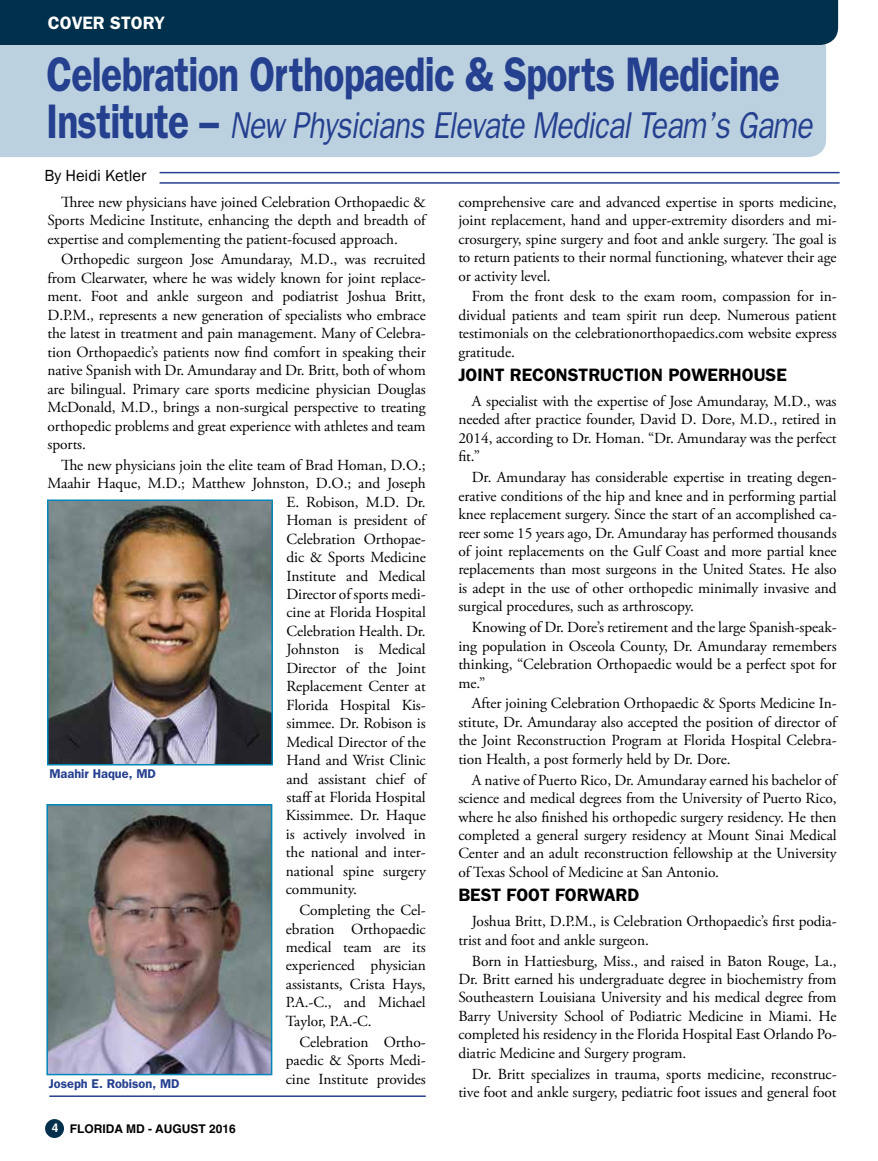
<style>
.page{position:relative;width:878px;height:1161px;background:#fff}
.page>*{position:absolute;margin:0;border:0;box-sizing:border-box;transform-origin:0 0}
.t1{font:600 48.75px "Franklin Gothic";letter-spacing:-.02em;color:#25408f;scale:.8 1}
.t2{font:italic 37.5px "Franklin Gothic";letter-spacing:-.02em;color:#25408f;scale:.8 1}
.t3{font:600 18px "Franklin Gothic";color:#000}
.t4{font:600 18px "Franklin Gothic";color:#fff}
.t5{font:16.5px "Franklin Gothic";color:#000}
.t6{font:15.3px/18.5px "Adobe Garamond Pro";letter-spacing:-.005em;color:#000;text-align:justify}
.t7{font:600 12.75px "Franklin Gothic";color:#25408f}
.t8{font:700 12px "Helvetica";color:#000}
.s1{font-weight:600;font-style:normal;font-size:48.75px}
.s2{color:#fff}
</style>
<div class="page">
<div style="left:45px;top:1119px;width:19px;height:19px;background:#00304b;border-radius:50%"></div>
<div style="left:0;top:45px;width:826px;height:112px;background:#bcd1df"></div>
<div style="left:0;top:0;width:838px;height:45px;background:#00304b"></div>
<hr style="left:159px;top:172px;width:680px;height:1px;background:#25408f">
<hr style="left:159px;top:182px;width:680px;height:2px;background:#25408f">
<img style="left:50px;top:503px;width:220px;height:259px">
<div style="left:47px;top:500px;width:226px;height:265px;border:2px solid #0086b8"></div>
<img style="left:49px;top:807px;width:220px;height:265px">
<div style="left:46px;top:804px;width:226px;height:271px;border:2px solid #0086b8"></div>
<hr style="left:49px;top:1095px;width:377px;height:2px;background:#25408f">
<p class="t4" style="left:48px;top:12px;width:119px">COVER STORY</p>
<h1 class="t1" style="left:46px;top:46px;width:918px">Celebration Orthopaedic &amp; Sports Medicine</h1>
<h2 class="t2" style="left:46px;top:103px;width:959px"><span class="s1">Institute –</span> New Physicians Elevate Medical Team’s Game</h2>
<p class="t5" style="left:44px;top:166px;width:104px">By Heidi Ketler</p>
<p class="t6" style="left:47px;top:193px;width:380px;text-indent:13px">Three new physicians have joined Celebration Orthopaedic &amp; Sports Medicine Institute, enhancing the depth and breadth of expertise and complementing the patient-focused approach.</p>
<p class="t6" style="left:47px;top:251px;width:380px;text-indent:13px">Orthopedic surgeon Jose Amundaray, M.D., was recruited from Clearwater, where he was widely known for joint replace&shy;ment. Foot and ankle surgeon and podiatrist Joshua Britt, D.P.M., represents a new generation of specialists who embrace the latest in treatment and pain management. Many of Celebra&shy;tion Orthopaedic’s patients now find comfort in speaking their native Spanish with Dr. Amundaray and Dr. Britt, both of whom are bilingual. Primary care sports medicine physician Douglas McDonald, M.D., brings a non-surgical perspective to treating orthopedic problems and great experience with athletes and team sports.</p>
<p class="t6" style="left:61px;top:456px;width:366px">The new physicians join the elite team of Brad Homan, D.O.;</p>
<p class="t6" style="left:47px;top:475px;width:380px">Maahir Haque, M.D.; Matthew Johnston, D.O.; and Joseph</p>
<p class="t6" style="left:286px;top:493px;width:141px">E. Robison, M.D. Dr.</p>
<p class="t6" style="left:286px;top:512px;width:141px">Homan is president of</p>
<p class="t6" style="left:286px;top:530px;width:141px">Celebration Orthopae-</p>
<p class="t6" style="left:286px;top:549px;width:141px">dic &amp; Sports Medicine</p>
<p class="t6" style="left:286px;top:567px;width:141px">Institute and Medical</p>
<p class="t6" style="left:286px;top:585px;width:141px">Director of sports medi-</p>
<p class="t6" style="left:286px;top:604px;width:141px">cine at Florida Hospital</p>
<p class="t6" style="left:286px;top:622px;width:141px">Celebration Health. Dr.</p>
<p class="t6" style="left:286px;top:641px;width:141px">Johnston is Medical</p>
<p class="t6" style="left:286px;top:659px;width:141px">Director of the Joint</p>
<p class="t6" style="left:286px;top:678px;width:141px">Replacement Center at</p>
<p class="t6" style="left:286px;top:696px;width:141px">Florida Hospital Kis-</p>
<p class="t6" style="left:286px;top:715px;width:141px">simmee. Dr. Robison is</p>
<p class="t6" style="left:286px;top:733px;width:141px">Medical Director of the</p>
<p class="t6" style="left:286px;top:752px;width:141px">Hand and Wrist Clinic</p>
<p class="t6" style="left:286px;top:770px;width:141px">and assistant chief of</p>
<p class="t6" style="left:286px;top:788px;width:141px">staff at Florida Hospital</p>
<p class="t6" style="left:286px;top:807px;width:141px">Kissimmee. Dr. Haque</p>
<p class="t6" style="left:286px;top:825px;width:141px">is actively involved in</p>
<p class="t6" style="left:286px;top:844px;width:141px">the national and inter-</p>
<p class="t6" style="left:286px;top:862px;width:141px">national spine surgery</p>
<p class="t6" style="left:286px;top:881px;width:73px">community.</p>
<p class="t6" style="left:286px;top:902px;width:141px;text-indent:13px">Completing the Cel&shy;ebration Orthopaedic medical team are its experienced physician assistants, Crista Hays, P.A.-C., and Michael Taylor, P.A.-C.</p>
<p class="t6" style="left:286px;top:1033px;width:141px;text-indent:13px">Celebration Ortho&shy;paedic &amp; Sports Medi&shy;cine Institute provides</p>
<p class="t6" style="left:458px;top:193px;width:380px">comprehensive care and advanced expertise in sports medicine, joint replacement, hand and upper-extremity disorders and mi&shy;crosurgery, spine surgery and foot and ankle surgery. The goal is to return patients to their normal functioning, whatever their age or activity level.</p>
<p class="t6" style="left:458px;top:288px;width:380px;text-indent:13px">From the front desk to the exam room, compassion for in&shy;dividual patients and team spirit run deep. Numerous patient testimonials on the celebrationorthopaedics.com website express gratitude.</p>
<p class="t3" style="left:458px;top:364px;width:330px">JOINT RECONSTRUCTION POWERHOUSE</p>
<p class="t6" style="left:458px;top:392px;width:380px;text-indent:13px">A specialist with the expertise of Jose Amundaray, M.D., was needed after practice founder, David D. Dore, M.D., retired in 2014, according to Dr. Homan. “Dr. Amundaray was the perfect fit.”</p>
<p class="t6" style="left:458px;top:469px;width:380px;text-indent:13px">Dr. Amundaray has considerable expertise in treating degen&shy;erative conditions of the hip and knee and in performing partial knee replacement surgery. Since the start of an accomplished ca&shy;reer some 15 years ago, Dr. Amundaray has performed thousands of joint replacements on the Gulf Coast and more partial knee replacements than most surgeons in the United States. He also is adept in the use of other orthopedic minimally invasive and surgical procedures, such as arthroscopy.</p>
<p class="t6" style="left:458px;top:619px;width:380px;text-indent:13px">Knowing of Dr. Dore’s retirement and the large Spanish-speak&shy;ing population in Osceola County, Dr. Amundaray remembers thinking, “Celebration Orthopaedic would be a perfect spot for me.”</p>
<p class="t6" style="left:458px;top:695px;width:380px;text-indent:13px">After joining Celebration Orthopaedic &amp; Sports Medicine In&shy;stitute, Dr. Amundaray also accepted the position of director of the Joint Reconstruction Program at Florida Hospital Celebra&shy;tion Health, a post formerly held by Dr. Dore.</p>
<p class="t6" style="left:458px;top:771px;width:380px;text-indent:13px">A native of Puerto Rico, Dr. Amundaray earned his bachelor of science and medical degrees from the University of Puerto Rico, where he also finished his orthopedic surgery residency. He then completed a general surgery residency at Mount Sinai Medical Center and an adult reconstruction fellowship at the University of Texas School of Medicine at San Antonio.</p>
<p class="t3" style="left:458px;top:884px;width:182px">BEST FOOT FORWARD</p>
<p class="t6" style="left:458px;top:913px;width:380px;text-indent:13px">Joshua Britt, D.P.M., is Celebration Orthopaedic’s first podia&shy;trist and foot and ankle surgeon.</p>
<p class="t6" style="left:458px;top:952px;width:380px;text-indent:13px">Born in Hattiesburg, Miss., and raised in Baton Rouge, La., Dr. Britt earned his undergraduate degree in biochemistry from Southeastern Louisiana University and his medical degree from Barry University School of Podiatric Medicine in Miami. He completed his residency in the Florida Hospital East Orlando Po&shy;diatric Medicine and Surgery program.</p>
<p class="t6" style="left:458px;top:1065px;width:380px;text-align:right">Dr. Britt specializes in trauma, sports medicine, reconstruc&shy;tive foot and ankle surgery, pediatric foot issues and general foot</p>
<p class="t7" style="left:49px;top:766px;width:108px">Maahir Haque, MD</p>
<p class="t7" style="left:49px;top:1076px;width:132px">Joseph E. Robison, MD</p>
<p class="t8" style="left:52px;top:1122px;width:186px"><span class="s2">4</span> FLORIDA MD - AUGUST 2016</p>
</div>
